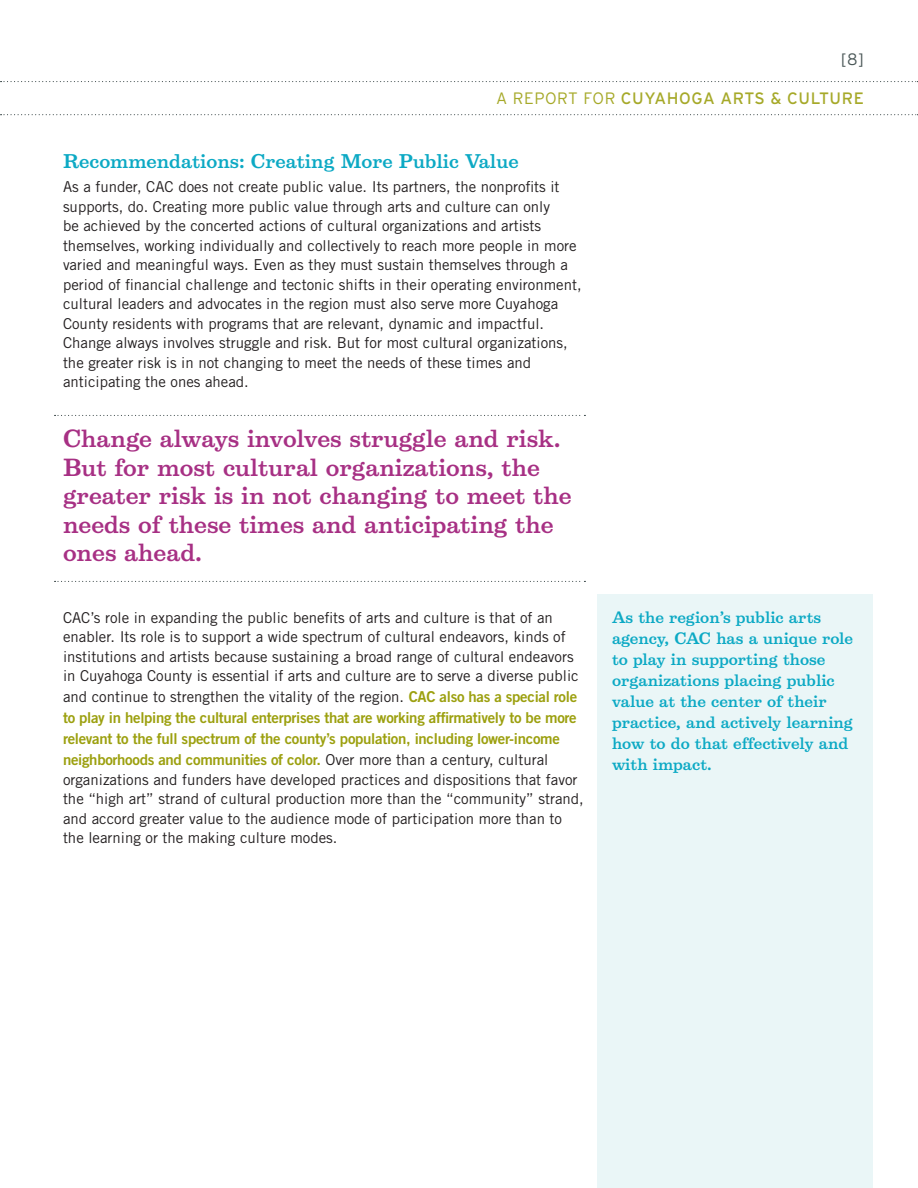
<style>
.page{position:relative;width:918px;height:1188px;background:#fff}
.page>*{position:absolute;margin:0;border:0;box-sizing:border-box;transform-origin:0 0}
.call_out_1{font:500 22.5px/28.5px "Belizio";color:#a73084}
.header1{font:500 18px "Belizio";color:#0ca9c4}
.t1{font:16.5px "Interstate";letter-spacing:.035em;color:#a6a929}
.t2{font:300 16.5px "Interstate";color:#4b5858}
.t3{font:15px/19.5px "Trade Gothic";color:#231f20}
.t4{font:15px/21px "Trade Gothic Bold Two";letter-spacing:-.02em;color:#9ca00f}
.call_out_1-2{font:500 15px/21px "Belizio";color:#0ca9c4}
.s1{font-weight:300}
.s2{font-family:"Trade Gothic";color:#231f20}
</style>
<div class="page">
<div style="left:598px;top:594px;width:275px;height:594px;background:#eaf6f7"></div>
<svg style="left:1px;top:81px;width:917px;height:1px"></svg>
<svg style="left:1px;top:114px;width:917px;height:1px"></svg>
<svg style="left:55px;top:415px;width:530px;height:1px"></svg>
<svg style="left:55px;top:581px;width:530px;height:1px"></svg>
<p class="t2" style="left:841px;top:50px;width:25px">[8]</p>
<p class="t1" style="left:496px;top:88px;width:369px"><span class="s1">A REPORT FOR</span> CUYAHOGA ARTS &amp; CULTURE</p>
<p class="header1" style="left:63px;top:150px;width:457px">Recommendations: Creating More Public Value</p>
<p class="t3" style="left:63px;top:177px;width:520px">As a funder, CAC does not create public value. Its partners, the nonprofits it supports, do. Creating more public value through arts and culture can only<br>be achieved by the concerted actions of cultural organizations and artists themselves, working individually and collectively to reach more people in more varied and meaningful ways. Even as they must sustain themselves through a period of financial challenge and tectonic shifts in their operating environment, cultural leaders and advocates in the region must also serve more Cuyahoga County residents with programs that are relevant, dynamic and impactful.<br>Change always involves struggle and risk. But for most cultural organizations, the greater risk is in not changing to meet the needs of these times and anticipating the ones ahead.</p>
<p class="call_out_1" style="left:63px;top:424px;width:510px">Change always involves struggle and risk.<br>But for most cultural organizations, the greater risk is in not changing to meet the needs of these times and anticipating the ones ahead.</p>
<p class="t3" style="left:63px;top:607px;width:517px">CAC’s role in expanding the public benefits of arts and culture is that of an enabler. Its role is to support a wide spectrum of cultural endeavors, kinds of institutions and artists because sustaining a broad range of cultural endeavors in Cuyahoga County is essential if arts and culture are to serve a diverse public</p>
<p class="t4" style="left:63px;top:686px;width:516px"><span class="s2">and continue to strengthen the vitality of the region.</span> CAC also has a special role to play in helping the cultural enterprises that are working affirmatively to be more relevant to the full spectrum of the county’s population, including lower-income neighborhoods and communities of color. <span class="s2">Over more than a century, cultural</span></p>
<p class="t3" style="left:63px;top:769px;width:522px">organizations and funders have developed practices and dispositions that favor the “high art” strand of cultural production more than the “community” strand, and accord greater value to the audience mode of participation more than to the learning or the making culture modes.</p>
<p class="call_out_1-2" style="left:612px;top:606px;width:243px">As the region’s public arts agency, CAC has a unique role to play in supporting those organizations placing public value at the center of their practice, and actively learning how to do that effectively and with impact.</p>
</div>
